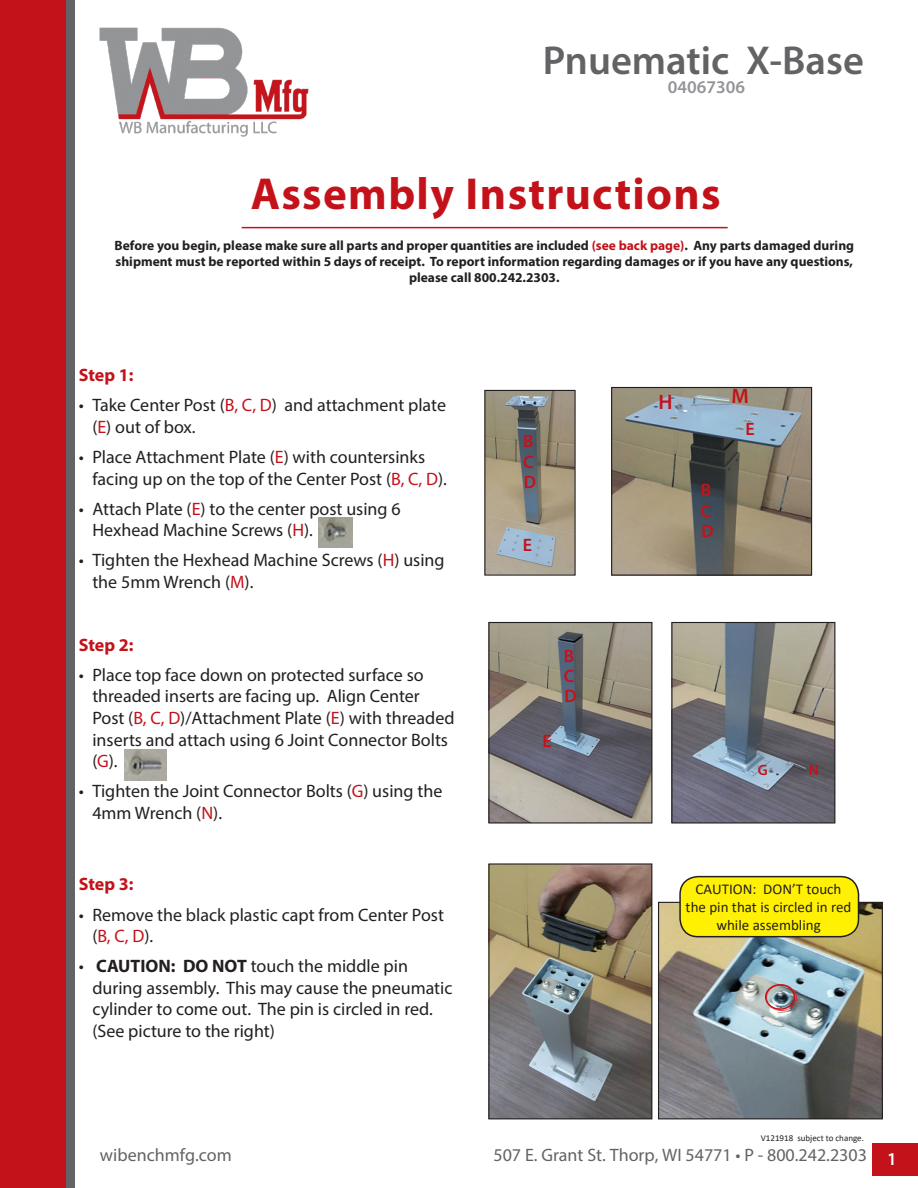
<style>
.page{position:relative;width:918px;height:1188px;background:#fff}
.page>*{position:absolute;margin:0;border:0;box-sizing:border-box;transform-origin:0 0}
.t1{font:700 45px "Myriad Pro";letter-spacing:.03em;color:#c4121a}
.t2{font:600 40.5px "Myriad Pro";color:#636366}
.Head{font:600 21px "Myriad Pro";color:#c4121a}
.t3{font:18px/21.6px "Myriad Pro";color:#231f20}
.t4{font:18px "Myriad Pro";color:#636366}
.Head-2{font:700 18px "Myriad Pro";letter-spacing:-.005em;color:#c4121a}
.Head-3{font:600 18px "Myriad Pro";color:#c4121a}
.t5{font:600 18px "Myriad Pro";color:#939598}
.t6{font:15px/18px "Calibri";color:#231f20;text-align:center}
.Head-4{font:600 15px "Myriad Pro";color:#c4121a}
.t7{font:700 13.5px/16.2px "Myriad Pro";color:#231f20}
.t8{font:9px "Calibri";color:#231f20}
.s1{color:#c4121a}
.s2{font-weight:700}
.s3{font-weight:600;color:#fff}
</style>
<div class="page">
<div style="left:0;top:0;width:67px;height:1188px;background:#c4121a"></div>
<div style="left:67px;top:0;width:8px;height:1188px;background:#636366"></div>
<img style="left:99px;top:27px;width:210px;height:110px">
<div style="left:872px;top:1144px;width:46px;height:32px;background:#c4121a"></div>
<img style="left:490px;top:624px;width:160px;height:198px">
<div style="left:488px;top:622px;width:164px;height:202px;border:1px solid #231f20"></div>
<img style="left:673px;top:624px;width:160px;height:198px">
<div style="left:671px;top:622px;width:164px;height:202px;border:1px solid #231f20"></div>
<hr style="left:242px;top:227px;width:486px;height:1px;background:#c4121a">
<img style="left:486px;top:392px;width:88px;height:182px">
<div style="left:484px;top:390px;width:92px;height:186px;border:1px solid #231f20"></div>
<img style="left:613px;top:389px;width:197px;height:185px">
<div style="left:611px;top:387px;width:201px;height:189px;border:1px solid #231f20"></div>
<img style="left:490px;top:865px;width:160px;height:252px">
<div style="left:488px;top:863px;width:164px;height:256px;border:1px solid #231f20"></div>
<img style="left:660px;top:904px;width:221px;height:213px">
<div style="left:658px;top:902px;width:225px;height:217px;border:1px solid #231f20"></div>
<div style="left:765px;top:984px;width:30px;height:26px;border:2px solid #c4121a;border-radius:50%"></div>
<div style="left:680px;top:877px;width:179px;height:60px;background:#fff101;border-radius:18px"></div>
<div style="left:679px;top:876px;width:180px;height:61px;border:2px solid #231f20;border-radius:18px"></div>
<img style="left:124px;top:750px;width:42px;height:31px">
<img style="left:318px;top:518px;width:34px;height:30px">
<p class="t2" style="left:543px;top:34px;width:323px">Pnuematic X-Base</p>
<p class="t5" style="left:668px;top:75px;width:79px">04067306</p>
<p class="t1" style="left:251px;top:165px;width:472px">Assembly Instructions</p>
<p class="t7" style="left:115px;top:237px;width:741px">Before you begin, please make sure all parts and proper quantities are included <span class="s1">(see back page)</span>. Any parts damaged during shipment must be reported within 5 days of receipt. To report information regarding damages or if you have any questions,</p>
<p class="t7" style="left:409px;top:269px;width:152px">please call 800.242.2303.</p>
<p class="Head-2" style="left:79px;top:363px;width:56px">Step 1:</p>
<p class="t3" style="left:92px;top:394px;width:355px;text-indent:-14px">• Take Center Post (<span class="s1">B, C, D</span>) and attachment plate (<span class="s1">E</span>) out of box.</p>
<p class="t3" style="left:92px;top:446px;width:356px;text-indent:-14px">• Place Attachment Plate (<span class="s1">E</span>) with countersinks facing up on the top of the Center Post (<span class="s1">B, C, D</span>).</p>
<p class="t3" style="left:92px;top:498px;width:310px;text-indent:-14px">• Attach Plate (<span class="s1">E</span>) to the center post using 6<br>Hexhead Machine Screws (<span class="s1">H</span>).</p>
<p class="t3" style="left:92px;top:549px;width:354px;text-indent:-14px">• Tighten the Hexhead Machine Screws (<span class="s1">H</span>) using the 5mm Wrench (<span class="s1">M</span>).</p>
<p class="Head-2" style="left:79px;top:633px;width:56px">Step 2:</p>
<p class="t3" style="left:92px;top:664px;width:364px;text-indent:-14px">• Place top face down on protected surface so threaded inserts are facing up. Align Center Post (<span class="s1">B, C, D</span>)/Attachment Plate (<span class="s1">E</span>) with threaded inserts and attach using 6 Joint Connector Bolts (<span class="s1">G</span>).</p>
<p class="t3" style="left:92px;top:780px;width:352px;text-indent:-14px">• Tighten the Joint Connector Bolts (<span class="s1">G</span>) using the<br>4mm Wrench (<span class="s1">N</span>).</p>
<p class="Head-2" style="left:79px;top:873px;width:56px">Step 3:</p>
<p class="t3" style="left:92px;top:903px;width:353px;text-indent:-14px">• Remove the black plastic capt from Center Post (<span class="s1">B, C, D</span>).</p>
<p class="t3" style="left:92px;top:955px;width:362px;text-indent:-14px">• <span class="s2">CAUTION: DO NOT</span> touch the middle pin during assembly. This may cause the pneumatic cylinder to come out. The pin is circled in red. (See picture to the right)</p>
<p class="Head-3" style="left:523px;top:430px;width:12px">B</p>
<p class="Head-3" style="left:523px;top:450px;width:12px">C</p>
<p class="Head-3" style="left:524px;top:471px;width:14px">D</p>
<p class="Head-3" style="left:523px;top:533px;width:11px">E</p>
<p class="Head-3" style="left:542px;top:729px;width:11px">E</p>
<p class="Head-3" style="left:564px;top:644px;width:12px">B</p>
<p class="Head-3" style="left:564px;top:665px;width:12px">C</p>
<p class="Head-3" style="left:564px;top:685px;width:14px">D</p>
<p class="Head" style="left:659px;top:388px;width:16px">H</p>
<p class="Head" style="left:732px;top:382px;width:19px">M</p>
<p class="Head-3" style="left:701px;top:479px;width:12px">B</p>
<p class="Head-3" style="left:701px;top:499px;width:12px">C</p>
<p class="Head-3" style="left:702px;top:520px;width:14px">D</p>
<p class="Head-3" style="left:745px;top:417px;width:11px">E</p>
<p class="Head-4" style="left:758px;top:760px;width:11px">G</p>
<p class="Head-4" style="left:809px;top:760px;width:12px">N</p>
<p class="t6" style="left:686px;top:880px;width:167px">CAUTION: DON’T touch the pin that is circled in red while assembling</p>
<p class="t8" style="left:761px;top:1132px;width:105px">V121918 subject to change.</p>
<p class="t4" style="left:100px;top:1144px;width:133px">wibenchmfg.com</p>
<p class="t4" style="left:494px;top:1144px;width:405px">507 E. Grant St. Thorp, WI 54771 • P - 800.242.2303 <span class="s3">1</span></p>
</div>
